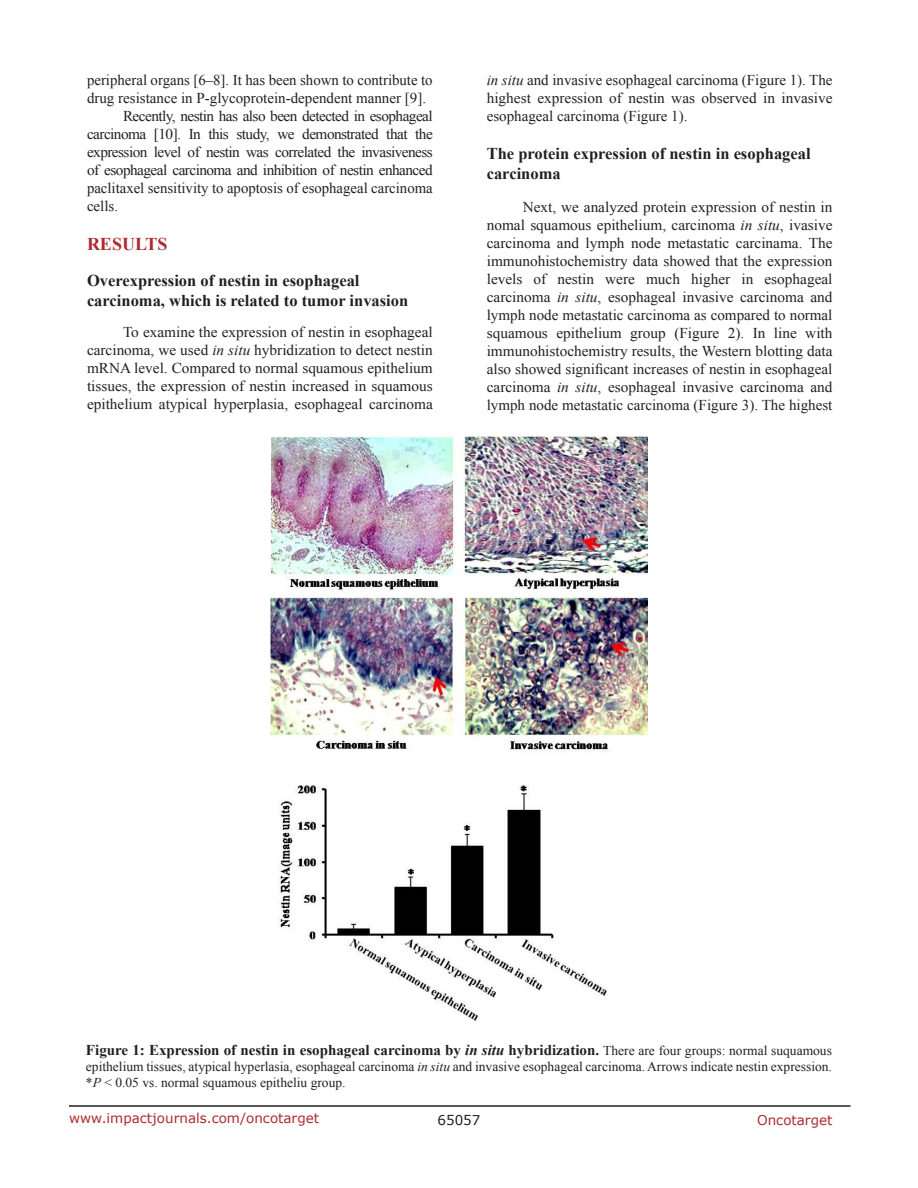
<style>
.page{position:relative;width:918px;height:1188px;background:#fff}
.page>*{position:absolute;margin:0;border:0;box-sizing:border-box;transform-origin:0 0}
.Heading{font:700 18px "Times New Roman";color:#ac2b31}
.SubHeading{font:700 16.5px/19.8px "Times New Roman";color:#231f20}
.SubHeading_middle{font:700 16.5px/19.8px "Times New Roman";color:#231f20}
.BodyText{font:15px/18px "Times New Roman";color:#231f20;text-align:justify}
.FigureText{font:700 15px "Times New Roman";color:#231f20}
.FigureText-2{font:13.5px/16.2px "Times New Roman";color:#231f20}
.t1{font:13.5px "Verdana";color:#ac2b31}
.t2{font:13.5px "Verdana";color:#231f20}
.s1{font-style:italic}
.s2{font-weight:400;font-size:13.5px}
</style>
<div class="page">
<hr style="left:69px;top:1105px;width:781px;height:2px;background:#231f20">
<img style="left:270px;top:436px;width:378px;height:585px">
<p class="BodyText" style="left:87px;top:71px;width:347px">peripheral organs [6–8]. It has been shown to contribute to drug resistance in P-glycoprotein-dependent manner [9].</p>
<p class="BodyText" style="left:87px;top:107px;width:347px;text-indent:36px">Recently, nestin has also been detected in esophageal carcinoma [10]. In this study, we demonstrated that the expression level of nestin was correlated the invasiveness of esophageal carcinoma and inhibition of nestin enhanced paclitaxel sensitivity to apoptosis of esophageal carcinoma cells.</p>
<p class="Heading" style="left:87px;top:231px;width:82px">RESULTS</p>
<p class="SubHeading" style="left:87px;top:270px;width:323px">Overexpression of nestin in esophageal carcinoma, which is related to tumor invasion</p>
<p class="BodyText" style="left:87px;top:323px;width:347px;text-indent:36px">To examine the expression of nestin in esophageal carcinoma, we used <span class="s1">in situ</span> hybridization to detect nestin mRNA level. Compared to normal squamous epithelium tissues, the expression of nestin increased in squamous epithelium atypical hyperplasia, esophageal carcinoma</p>
<p class="BodyText" style="left:487px;top:71px;width:347px"><span class="s1">in situ</span> and invasive esophageal carcinoma (Figure 1). The highest expression of nestin was observed in invasive esophageal carcinoma (Figure 1).</p>
<p class="SubHeading_middle" style="left:487px;top:143px;width:325px">The protein expression of nestin in esophageal carcinoma</p>
<p class="BodyText" style="left:487px;top:198px;width:347px;text-indent:36px">Next, we analyzed protein expression of nestin in nomal squamous epithelium, carcinoma <span class="s1">in situ</span>, ivasive carcinoma and lymph node metastatic carcinama. The immunohistochemistry data showed that the expression levels of nestin were much higher in esophageal carcinoma <span class="s1">in situ</span>, esophageal invasive carcinoma and lymph node metastatic carcinoma as compared to normal squamous epithelium group (Figure 2). In line with immunohistochemistry results, the Western blotting data also showed significant increases of nestin in esophageal carcinoma <span class="s1">in situ</span>, esophageal invasive carcinoma and lymph node metastatic carcinoma (Figure 3). The highest</p>
<p class="FigureText" style="left:86px;top:1040px;width:747px">Figure 1: Expression of nestin in esophageal carcinoma by <span class="s1">in situ</span> hybridization. <span class="s2">There are four groups: normal suquamous</span></p>
<p class="FigureText-2" style="left:86px;top:1058px;width:748px">epithelium tissues, atypical hyperlasia, esophageal carcinoma <span class="s1">in situ</span> and invasive esophageal carcinoma. Arrows indicate nestin expression. *<span class="s1">P</span> &lt; 0.05 vs. normal squamous epitheliu group.</p>
<p class="t1" style="left:69px;top:1109px;width:252px">www.impactjournals.com/oncotarget</p>
<p class="t2" style="left:438px;top:1111px;width:44px">65057</p>
<p class="t1" style="left:757px;top:1111px;width:77px">Oncotarget</p>
</div>
